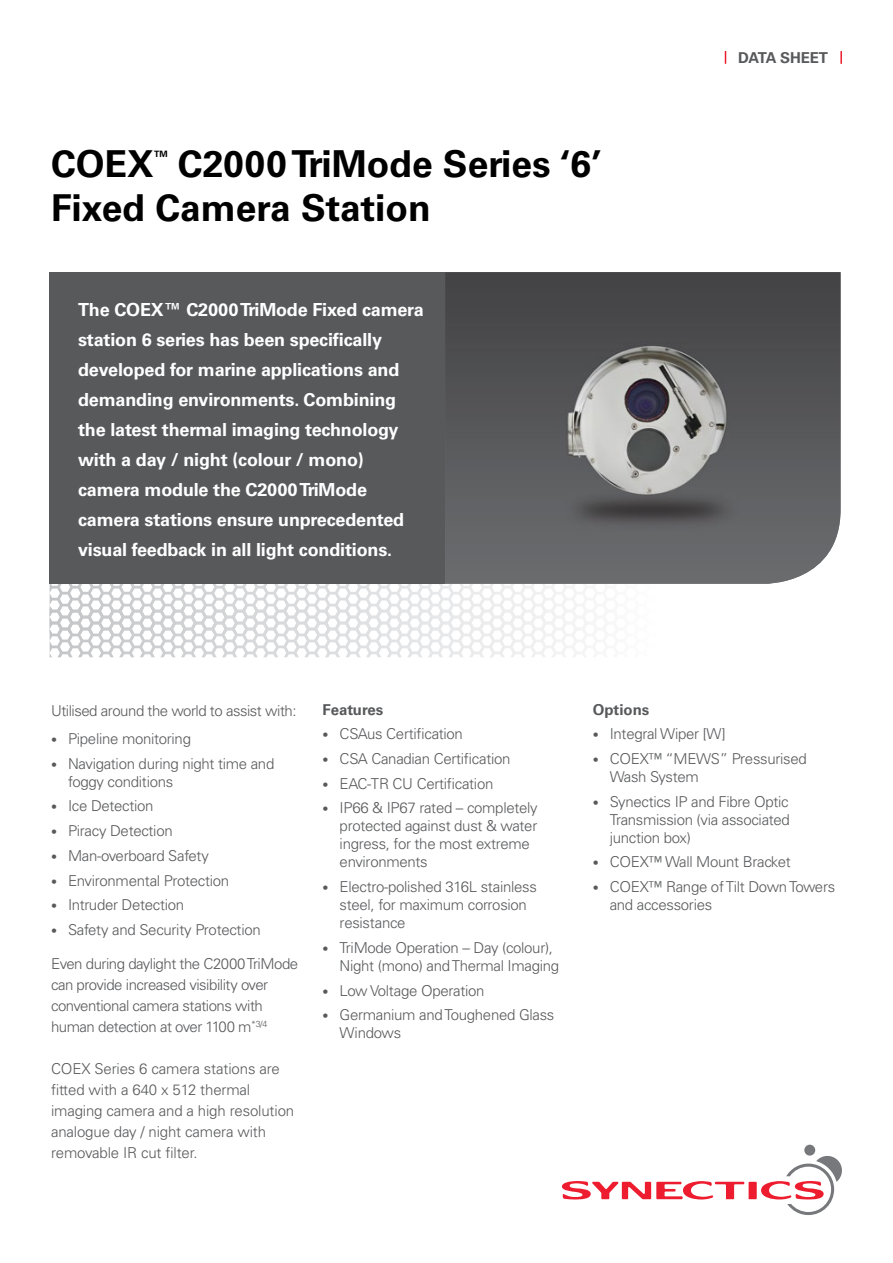
<style>
.page{position:relative;width:893px;height:1263px;background:#fff}
.page>*{position:absolute;margin:0;border:0;box-sizing:border-box;transform-origin:0 0}
.t1{font:700 37.05px/44.5px "Univers";color:#000}
.t2{font:700 18px/30px "Univers";letter-spacing:-.01em;color:#fff}
.t3{font:300 15px/18px "Univers";letter-spacing:-.02em;color:#58595b}
.t4{font:700 15px "Univers";color:#58595b}
.t5{font:700 8.7px "Univers";color:#000}
.s1{font-size:12px}
</style>
<div class="page">
<svg style="left:725px;top:51px;width:1px;height:13px"></svg>
<svg style="left:840px;top:51px;width:2px;height:13px"></svg>
<div style="left:804px;top:1145px;width:11px;height:10px;background:#77787b;border-radius:50%"></div>
<svg style="left:562px;top:1156px;width:280px;height:59px"></svg>
<svg style="left:50px;top:584px;width:529px;height:73px"></svg>
<div style="left:50px;top:272px;width:395px;height:312px;background:#58595b"></div>
<img style="left:445px;top:272px;width:395px;height:312px">
<h1 class="t1" style="left:51px;top:142px;width:105px">COEX</h1>
<p class="t5" style="left:154px;top:148px;width:15px">TM</p>
<h1 class="t1" style="left:51px;top:142px;width:552px;text-indent:127px">C2000 TriMode Series ‘6’<br>Fixed Camera Station</h1>
<p class="t2" style="left:78px;top:295px;width:347px">The COEX™ C2000 TriMode Fixed camera station 6 series has been specifically developed for marine applications and demanding environments. Combining the latest thermal imaging technology with a day / night (colour / mono) camera module the C2000 TriMode camera stations ensure unprecedented visual feedback in all light conditions.</p>
<p class="t4" style="left:738px;top:49px;width:91px">DATA SHEET</p>
<p class="t3" style="left:51px;top:701px;width:247px">Utilised around the world to assist with:</p>
<p class="t3" style="left:51px;top:729px;width:141px"><span class="s1">•</span> Pipeline monitoring</p>
<p class="t3" style="left:68px;top:754px;width:208px;text-indent:-17px"><span class="s1">•</span> Navigation during night time and foggy conditions</p>
<p class="t3" style="left:51px;top:797px;width:104px"><span class="s1">•</span> Ice Detection</p>
<p class="t3" style="left:51px;top:822px;width:123px"><span class="s1">•</span> Piracy Detection</p>
<p class="t3" style="left:51px;top:846px;width:159px"><span class="s1">•</span> Man-overboard Safety</p>
<p class="t3" style="left:51px;top:871px;width:180px"><span class="s1">•</span> Environmental Protection</p>
<p class="t3" style="left:51px;top:896px;width:135px"><span class="s1">•</span> Intruder Detection</p>
<p class="t3" style="left:51px;top:921px;width:211px"><span class="s1">•</span> Safety and Security Protection</p>
<p class="t3" style="left:51px;top:953px;width:249px;line-height:21px">Even during daylight the C2000 TriMode can provide increased visibility over conventional camera stations with human detection at over 1100 m<sup>*3/4</sup></p>
<p class="t3" style="left:51px;top:1058px;width:245px;line-height:21px">COEX Series 6 camera stations are fitted with a 640 x 512 thermal imaging camera and a high resolution analogue day / night camera with removable IR cut filter.</p>
<p class="t4" style="left:323px;top:701px;width:62px">Features</p>
<p class="t3" style="left:323px;top:725px;width:142px"><span class="s1">•</span> CSAus Certification</p>
<p class="t3" style="left:323px;top:749px;width:189px"><span class="s1">•</span> CSA Canadian Certification</p>
<p class="t3" style="left:323px;top:774px;width:172px"><span class="s1">•</span> EAC-TR CU Certification</p>
<p class="t3" style="left:340px;top:799px;width:200px;text-indent:-17px"><span class="s1">•</span> IP66 &amp; IP67 rated – completely protected against dust &amp; water ingress, for the most extreme environments</p>
<p class="t3" style="left:340px;top:878px;width:199px;text-indent:-17px"><span class="s1">•</span> Electro-polished 316L stainless steel, for maximum corrosion resistance</p>
<p class="t3" style="left:340px;top:938px;width:221px;text-indent:-17px"><span class="s1">•</span> TriMode Operation – Day (colour),<br>Night (mono) and Thermal Imaging</p>
<p class="t3" style="left:323px;top:981px;width:163px"><span class="s1">•</span> Low Voltage Operation</p>
<p class="t3" style="left:340px;top:1006px;width:216px;text-indent:-17px"><span class="s1">•</span> Germanium and Toughened Glass<br>Windows</p>
<p class="t4" style="left:593px;top:701px;width:58px">Options</p>
<p class="t3" style="left:593px;top:725px;width:134px"><span class="s1">•</span> Integral Wiper [W]</p>
<p class="t3" style="left:610px;top:749px;width:199px;text-indent:-17px"><span class="s1">•</span> COEX™ “MEWS” Pressurised<br>Wash System</p>
<p class="t3" style="left:610px;top:792px;width:182px;text-align:justify;text-indent:-17px"><span class="s1">•</span> Synectics IP and Fibre Optic Transmission (via associated junction box)</p>
<p class="t3" style="left:593px;top:853px;width:200px"><span class="s1">•</span> COEX™ Wall Mount Bracket</p>
<p class="t3" style="left:610px;top:878px;width:227px;text-indent:-17px"><span class="s1">•</span> COEX™ Range of Tilt Down Towers and accessories</p>
</div>
